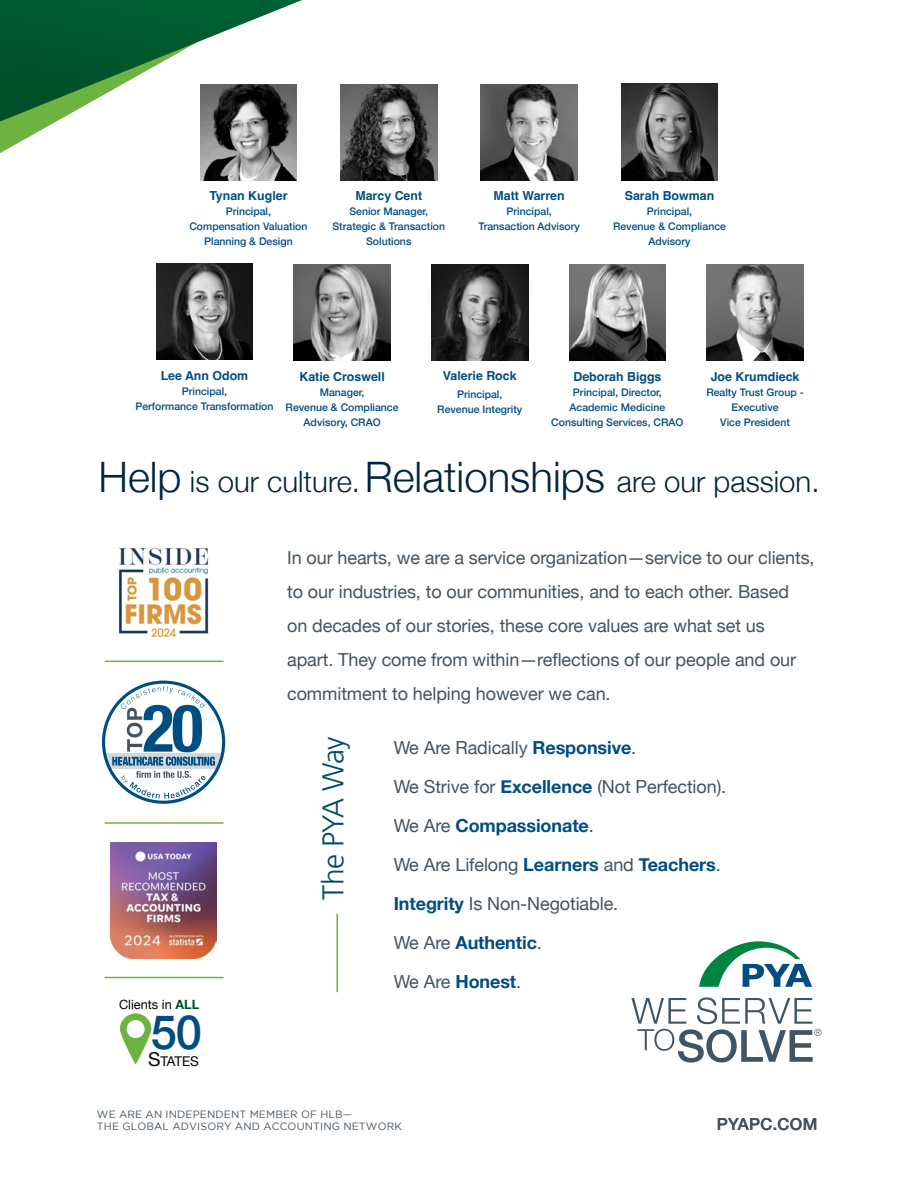
<style>
.page{position:relative;width:918px;height:1188px;background:#fff}
.page>*{position:absolute;margin:0;border:0;box-sizing:border-box;transform-origin:0 0}
.t1{font:500 47.1px "Helvetica Neue";color:#004d83}
.t2{font:300 30px "Frutiger LT Std";letter-spacing:-.02em;color:#004a6a}
.t3{font:300 29.4px "Helvetica Neue";color:#00253e}
.t4{font:18px/39px "Helvetica Neue";letter-spacing:-.005em;color:#44535e}
.t5{font:500 16.5px "Helvetica Neue";letter-spacing:.02em;color:#44535e}
.t6{font:13.35px "Helvetica Neue";letter-spacing:-.045em;color:#000}
.t7{font:12.75px "Helvetica Neue";color:#000}
.t8{font:700 12.45px "Helvetica";color:#004d83}
.t9{font:500 10.5px/15px "Helvetica Neue";color:#004d83;text-align:center}
.t10{font:10.5px/12px "Gotham";letter-spacing:.015em;color:#44535e}
.s1{font-size:42px}
.s2{font-weight:700;color:#004f2b}
.s3{font-size:19.2px}
.s4{font-weight:700;color:#004d83}
</style>
<div class="page">
<img style="left:569px;top:264px;width:97px;height:97px">
<svg style="left:0;top:122px;width:55px;height:31px"></svg>
<svg style="left:0;top:0;width:302px;height:122px"></svg>
<img style="left:621px;top:84px;width:97px;height:96px">
<img style="left:481px;top:84px;width:96px;height:97px">
<img style="left:341px;top:84px;width:96px;height:97px">
<img style="left:200px;top:84px;width:97px;height:97px">
<img style="left:707px;top:264px;width:96px;height:97px">
<img style="left:432px;top:264px;width:96px;height:97px">
<img style="left:156px;top:263px;width:97px;height:97px">
<img style="left:294px;top:264px;width:96px;height:97px">
<hr style="left:336px;top:914px;width:2px;height:78px;background:#6cb33f">
<svg style="left:120px;top:1013px;width:31px;height:51px"></svg>
<svg style="left:104px;top:682px;width:120px;height:120px"></svg>
<svg style="left:104px;top:754px;width:120px;height:15px"></svg>
<div style="left:102px;top:681px;width:123px;height:123px;border:3px solid #004d83;border-radius:50%"></div>
<svg style="left:112px;top:686px;width:103px;height:113px"></svg>
<hr style="left:105px;top:661px;width:119px;height:1px;background:#6cb33f">
<hr style="left:105px;top:822px;width:119px;height:2px;background:#6cb33f">
<hr style="left:105px;top:977px;width:119px;height:1px;background:#6cb33f">
<img style="left:119px;top:547px;width:90px;height:91px">
<img style="left:111px;top:842px;width:105px;height:116px">
<svg style="left:699px;top:941px;width:113px;height:46px"></svg>
<svg style="left:631px;top:997px;width:191px;height:66px"></svg>
<p class="t8" style="left:209px;top:188px;width:80px">Tynan Kugler</p>
<p class="t9" style="left:189px;top:203px;width:120px">Principal,<br>Compensation Valuation<br>Planning &amp; Design</p>
<p class="t8" style="left:355px;top:188px;width:68px">Marcy Cent</p>
<p class="t9" style="left:333px;top:203px;width:114px">Senior Manager,<br>Strategic &amp; Transaction<br>Solutions</p>
<p class="t8" style="left:494px;top:188px;width:73px">Matt Warren</p>
<p class="t9" style="left:479px;top:203px;width:103px">Principal,<br>Transaction Advisory</p>
<p class="t8" style="left:625px;top:188px;width:91px">Sarah Bowman</p>
<p class="t9" style="left:613px;top:203px;width:115px">Principal,<br>Revenue &amp; Compliance<br>Advisory</p>
<p class="t8" style="left:161px;top:368px;width:89px">Lee Ann Odom</p>
<p class="t9" style="left:135px;top:383px;width:140px">Principal,<br>Performance Transformation</p>
<p class="t8" style="left:299px;top:369px;width:87px">Katie Croswell</p>
<p class="t9" style="left:286px;top:384px;width:115px">Manager,<br>Revenue &amp; Compliance<br>Advisory, CRAO</p>
<p class="t8" style="left:443px;top:368px;width:75px">Valerie Rock</p>
<p class="t9" style="left:437px;top:386px;width:87px">Principal,<br>Revenue Integrity</p>
<p class="t8" style="left:573px;top:369px;width:90px">Deborah Biggs</p>
<p class="t9" style="left:551px;top:384px;width:134px">Principal, Director,<br>Academic Medicine<br>Consulting Services, CRAO</p>
<p class="t8" style="left:711px;top:369px;width:90px">Joe Krumdieck</p>
<p class="t9" style="left:706px;top:384px;width:99px">Realty Trust Group -<br>Executive<br>Vice President</p>
<h3 class="t3" style="left:98px;top:458px;width:723px"><span class="s1">Help</span> is our culture. <span class="s1">Relationships</span> are our passion.</h3>
<p class="t7" style="left:119px;top:995px;width:82px">Clients in <span class="s2">ALL</span></p>
<h1 class="t1" style="left:151px;top:995px;width:52px">50</h1>
<p class="t6" style="left:148px;top:1052px;width:51px"><span class="s3">S</span>TATES</p>
<p class="t4" style="left:287px;top:542px;width:529px;line-height:33.8px">In our hearts, we are a service organization—service to our clients, to our industries, to our communities, and to each other. Based<br>on decades of our stories, these core values are what set us apart. They come from within—reflections of our people and our commitment to helping however we can.</p>
<h2 class="t2" style="left:316px;top:900px;width:165px;rotate:-90deg">The PYA Way</h2>
<p class="t4" style="left:394px;top:729px;width:334px">We Are Radically <span class="s4">Responsive</span>.<br>We Strive for <span class="s4">Excellence</span> (Not Perfection).<br>We Are <span class="s4">Compassionate</span>.<br>We Are Lifelong <span class="s4">Learners</span> and <span class="s4">Teachers</span>.<br><span class="s4">Integrity</span> Is Non-Negotiable.<br>We Are <span class="s4">Authentic</span>.<br>We Are <span class="s4">Honest</span>.</p>
<p class="t10" style="left:97px;top:1108px;width:307px">WE ARE AN INDEPENDENT MEMBER OF HLB—<br>THE GLOBAL ADVISORY AND ACCOUNTING NETWORK</p>
<p class="t5" style="left:717px;top:1111px;width:102px">PYAPC.COM</p>
</div>
